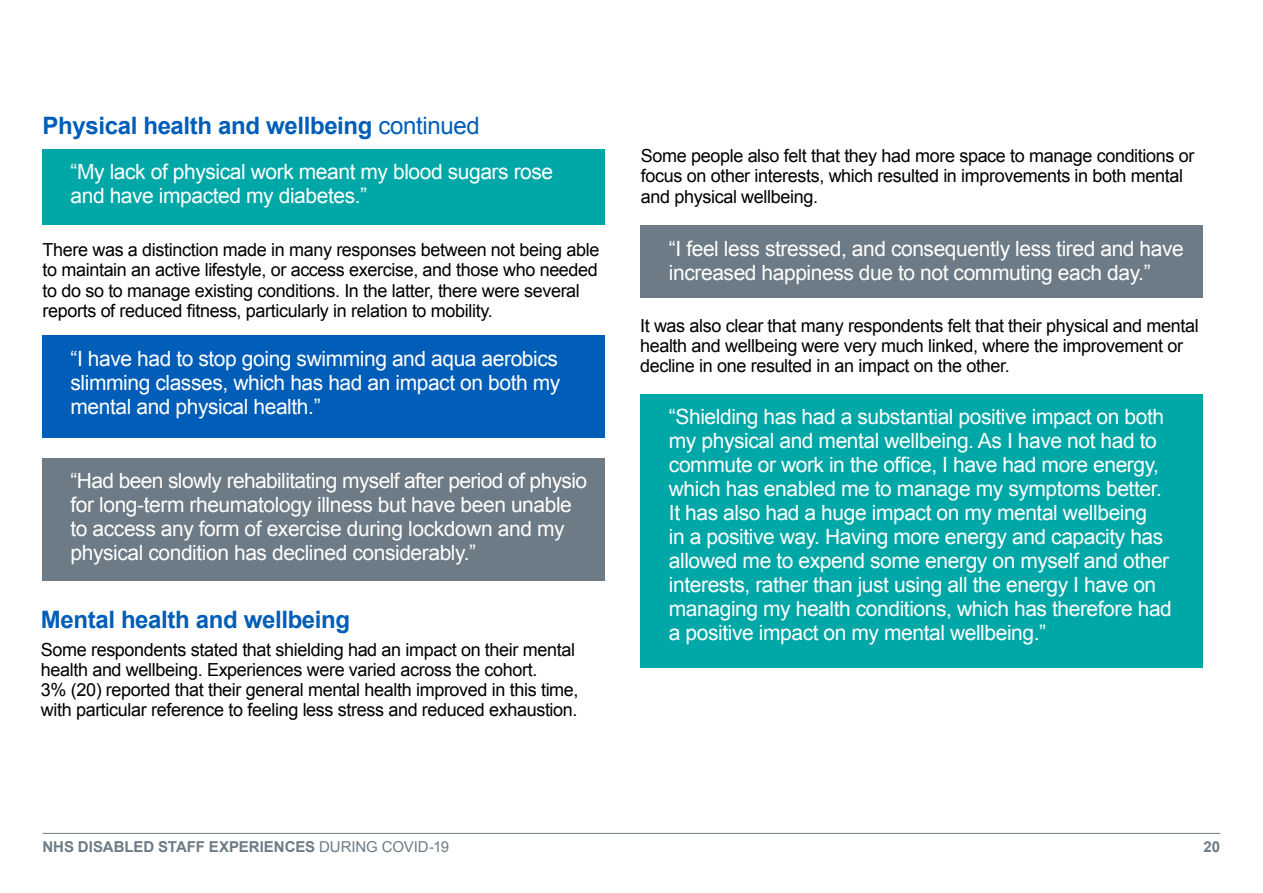
<style>
.page{position:relative;width:1263px;height:893px;background:#fff}
.page>*{position:absolute;margin:0;border:0;box-sizing:border-box;transform-origin:0 0}
.t1{font:700 24px "Arial";letter-spacing:-.015em;color:#005eb8}
.t2{font:21px/24px "Arial";letter-spacing:-.02em;color:#fff}
.t3{font:18px/20.2px "Arial";letter-spacing:-.02em;color:#000}
.t4{font:700 15px "Arial";color:#6c7b85}
.s1{font-weight:400}
</style>
<div class="page">
<hr style="left:43px;top:833px;width:1177px;height:1px;background:#6c7b85">
<div style="left:43px;top:149px;width:562px;height:76px;background:#00a7a7"></div>
<div style="left:43px;top:335px;width:562px;height:102px;background:#005eb8"></div>
<div style="left:43px;top:458px;width:562px;height:123px;background:#6c7b85"></div>
<div style="left:641px;top:394px;width:562px;height:274px;background:#00a7a7"></div>
<div style="left:641px;top:225px;width:562px;height:73px;background:#6c7b85"></div>
<p class="t1" style="left:43px;top:110px;width:439px">Physical health and wellbeing <span class="s1">continued</span></p>
<p class="t2" style="left:71px;top:160px;width:484px">“My lack of physical work meant my blood sugars rose and have impacted my diabetes.”</p>
<p class="t3" style="left:43px;top:240px;width:558px">There was a distinction made in many responses between not being able to maintain an active lifestyle, or access exercise, and those who needed to do so to manage existing conditions. In the latter, there were several reports of reduced fitness, particularly in relation to mobility.</p>
<p class="t2" style="left:71px;top:347px;width:491px;text-align:justify">“I have had to stop going swimming and aqua aerobics slimming classes, which has had an impact on both my mental and physical health.”</p>
<p class="t2" style="left:71px;top:468px;width:518px">“Had been slowly rehabilitating myself after period of physio for long-term rheumatology illness but have been unable to access any form of exercise during lockdown and my physical condition has declined considerably.”</p>
<p class="t1" style="left:41px;top:603px;width:311px">Mental health and wellbeing</p>
<p class="t3" style="left:41px;top:639px;width:539px">Some respondents stated that shielding had an impact on their mental health and wellbeing. Experiences were varied across the cohort.<br>3% (20) reported that their general mental health improved in this time, with particular reference to feeling less stress and reduced exhaustion.</p>
<p class="t3" style="left:641px;top:146px;width:555px">Some people also felt that they had more space to manage conditions or focus on other interests, which resulted in improvements in both mental and physical wellbeing.</p>
<p class="t2" style="left:669px;top:237px;width:516px">“I feel less stressed, and consequently less tired and have increased happiness due to not commuting each day.”</p>
<p class="t3" style="left:640px;top:315px;width:560px">It was also clear that many respondents felt that their physical and mental health and wellbeing were very much linked, where the improvement or decline in one resulted in an impact on the other.</p>
<p class="t2" style="left:669px;top:405px;width:504px">“Shielding has had a substantial positive impact on both my physical and mental wellbeing. As I have not had to commute or work in the office, I have had more energy, which has enabled me to manage my symptoms better.<br>It has also had a huge impact on my mental wellbeing<br>in a positive way. Having more energy and capacity has allowed me to expend some energy on myself and other interests, rather than just using all the energy I have on managing my health conditions, which has therefore had a positive impact on my mental wellbeing.”</p>
<p class="t4" style="left:43px;top:837px;width:408px">NHS DISABLED STAFF EXPERIENCES <span class="s1">DURING COVID-19</span></p>
<p class="t4" style="left:1203px;top:837px;width:18px">20</p>
</div>
